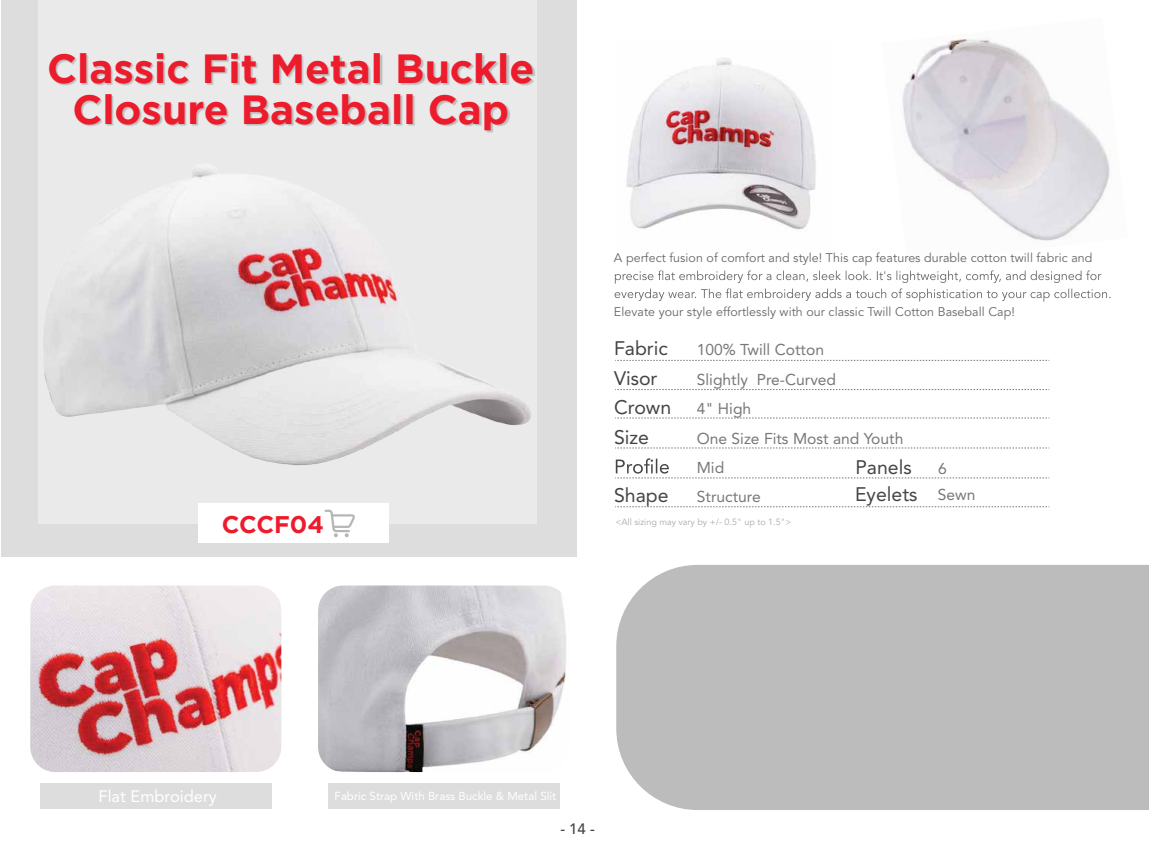
<style>
.page{position:relative;width:1149px;height:851px;background:#fff}
.page>*{position:absolute;margin:0;border:0;box-sizing:border-box;transform-origin:0 0}
.t1{font:700 40.65px/40.7px "Gotham";color:#ed1c2d;text-align:center}
.t2{font:700 24px "Gotham";color:#ed1c2d}
.t3{font:19.5px "Avenir LT Std";color:#444545}
.t4{font:16.5px "Avenir LT Std";color:#fff}
.t5{font:15.6px "Avenir LT Std";color:#787878}
.t6{font:500 15px "Avenir LT Std";color:#444545}
.t7{font:12.45px "Avenir LT Std";letter-spacing:.005em;color:#666767}
.t8{font:11.55px "Avenir LT Std";color:#fff}
.t9{font:9px "Avenir LT Std";color:#ababab}
.s1{font-size:15.6px;color:#787878}
</style>
<div class="page">
<img style="left:902px;top:38px;width:208px;height:203px">
<img style="left:626px;top:57px;width:190px;height:173px">
<div style="left:1px;top:0;width:575px;height:556px;background:#dedddd"></div>
<div style="left:39px;top:0;width:498px;height:523px;background:#ebeaea"></div>
<svg style="left:615px;top:360px;width:434px;height:1px"></svg>
<svg style="left:615px;top:389px;width:434px;height:1px"></svg>
<svg style="left:615px;top:417px;width:434px;height:1px"></svg>
<svg style="left:615px;top:447px;width:434px;height:1px"></svg>
<svg style="left:615px;top:458px;width:434px;height:20px"></svg>
<svg style="left:615px;top:506px;width:434px;height:1px"></svg>
<svg style="left:614px;top:270px;width:496px;height:31px"></svg>
<img style="left:30px;top:585px;width:251px;height:187px">
<div style="left:40px;top:782px;width:231px;height:26px;background:#dedddd"></div>
<img style="left:318px;top:585px;width:248px;height:187px">
<div style="left:328px;top:782px;width:231px;height:26px;background:#dedddd"></div>
<div style="left:616px;top:565px;width:532px;height:244px;background:#bcbcbc"></div>
<img style="left:24px;top:55px;width:519px;height:502px">
<h1 class="t1" style="left:47px;top:47px;width:488px">Classic Fit Metal Buckle<br>Closure Baseball Cap</h1>
<p class="t7" style="left:613px;top:250px;width:480px">A perfect fusion of comfort and style! This cap features durable cotton twill fabric and</p>
<p class="t7" style="left:613px;top:304px;width:402px">Elevate your style effortlessly with our classic Twill Cotton Baseball Cap!</p>
<h3 class="t3" style="left:614px;top:337px;width:55px">Fabric</h3>
<p class="t5" style="left:696px;top:341px;width:129px">100% Twill Cotton</p>
<h3 class="t3" style="left:614px;top:367px;width:45px">Visor</h3>
<p class="t5" style="left:696px;top:370px;width:141px">Slightly Pre-Curved</p>
<h3 class="t3" style="left:614px;top:396px;width:59px">Crown</h3>
<p class="t5" style="left:696px;top:399px;width:56px">4" High</p>
<h3 class="t3" style="left:614px;top:425px;width:37px">Size</h3>
<p class="t5" style="left:696px;top:429px;width:208px">One Size Fits Most and Youth</p>
<h3 class="t3" style="left:855px;top:455px;width:58px">Panels</h3>
<p class="t5" style="left:937px;top:459px;width:10px">6</p>
<h3 class="t3" style="left:614px;top:484px;width:56px">Shape</h3>
<p class="t5" style="left:696px;top:487px;width:66px">Structure</p>
<h3 class="t3" style="left:854px;top:483px;width:122px">Eyelets <span class="s1">Sewn</span></h3>
<p class="t5" style="left:696px;top:459px;width:29px">Mid</p>
<h2 class="t2" style="left:222px;top:510px;width:104px">CCCF04</h2>
<p class="t9" style="left:615px;top:517px;width:177px">&lt;All sizing may vary by +/- 0.5" up to 1.5"&gt;</p>
<h3 class="t4" style="left:98px;top:786px;width:120px">Flat Embroidery</h3>
<p class="t8" style="left:334px;top:789px;width:223px">Fabric Strap With Brass Buckle &amp; Metal Slit</p>
<p class="t6" style="left:560px;top:820px;width:36px">- 14 -</p>
</div>
